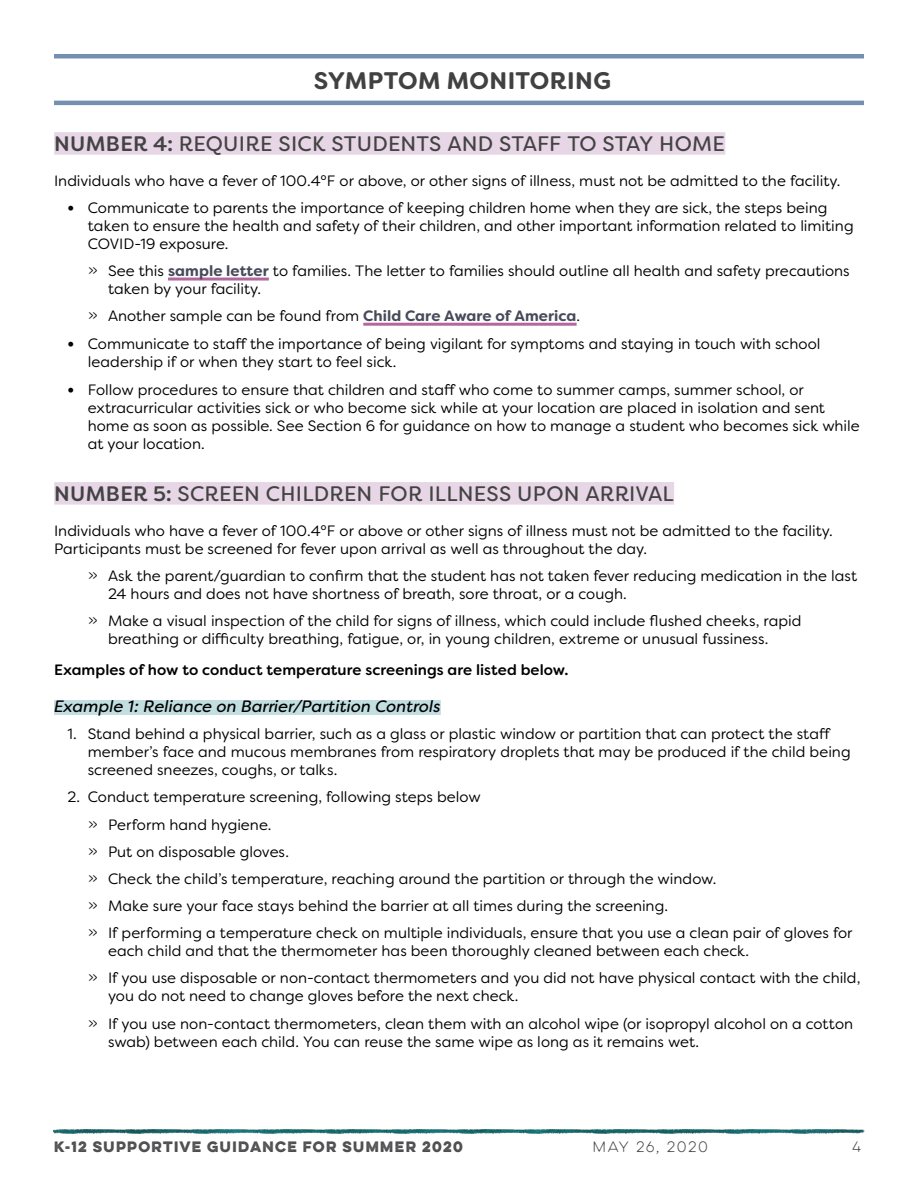
<style>
.page{position:relative;width:918px;height:1188px;background:#fff}
.page>*{position:absolute;margin:0;border:0;box-sizing:border-box;transform-origin:0 0}
.t1{font:700 24px "Filson Soft";letter-spacing:.02em;color:#414042}
.Subhead{font:21px "Filson Soft";letter-spacing:.01em;color:#434343}
.t2{font:italic 16.5px "Filson Soft";color:#000}
.Body{font:15px/18px "Filson Soft";color:#000}
.Body-2{font:500 15px "Filson Soft";letter-spacing:.005em;color:#000}
.t3{font:700 13.5px "Lulo One";letter-spacing:-.13em;color:#4d4d4f}
.t4{font:13.5px "Lulo One";letter-spacing:-.1em;color:#414042}
.s1{font-weight:500}
.s2{font-family:"Lulo One";font-weight:700}
.s3{font-family:"Lulo One"}
.s4{font-weight:700;color:#474a59}
</style>
<div class="page">
<img style="left:54px;top:1129px;width:810px;height:5px">
<hr style="left:54px;top:54px;width:810px;height:4px;background:#758fb1">
<hr style="left:54px;top:101px;width:810px;height:4px;background:#758fb1">
<div style="left:54px;top:132px;width:671px;height:23px;background:#e7d6e6"></div>
<hr style="left:168px;top:278px;width:101px;height:3px;background:#b167a0">
<hr style="left:363px;top:323px;width:214px;height:3px;background:#b167a0">
<div style="left:54px;top:482px;width:620px;height:23px;background:#e7d6e6"></div>
<div style="left:54px;top:700px;width:387px;height:15px;background:#c2dee1"></div>
<p class="t1" style="left:314px;top:65px;width:299px">SYMPTOM MONITORING</p>
<p class="Subhead" style="left:54px;top:130px;width:672px"><span class="s1">NUMBER 4:</span> REQUIRE SICK STUDENTS AND STAFF TO STAY HOME</p>
<p class="Body" style="left:54px;top:171px;width:788px">Individuals who have a fever of 100.4°F or above, or other signs of illness, must not be admitted to the facility.</p>
<p class="Body" style="left:88px;top:199px;width:767px;text-indent:-20px"><span class="s2">•</span> Communicate to parents the importance of keeping children home when they are sick, the steps being taken to ensure the health and safety of their children, and other important information related to limiting<br>COVID-19 exposure.</p>
<p class="Body" style="left:108px;top:262px;width:743px;text-indent:-20px"><span class="s3">»</span> See this <span class="s4">sample letter</span> to families. The letter to families should outline all health and safety precautions taken by your facility.</p>
<p class="Body" style="left:88px;top:307px;width:494px"><span class="s3">»</span> Another sample can be found from <span class="s4">Child Care Aware of America</span>.</p>
<p class="Body" style="left:88px;top:335px;width:734px;text-indent:-20px"><span class="s2">•</span> Communicate to staff the importance of being vigilant for symptoms and staying in touch with school leadership if or when they start to feel sick.</p>
<p class="Body" style="left:88px;top:380px;width:774px;text-indent:-20px"><span class="s2">•</span> Follow procedures to ensure that children and staff who come to summer camps, summer school, or extracurricular activities sick or who become sick while at your location are placed in isolation and sent home as soon as possible. See Section 6 for guidance on how to manage a student who becomes sick while at your location.</p>
<p class="Subhead" style="left:54px;top:480px;width:621px"><span class="s1">NUMBER 5:</span> SCREEN CHILDREN FOR ILLNESS UPON ARRIVAL</p>
<p class="Body" style="left:54px;top:521px;width:780px">Individuals who have a fever of 100.4°F or above or other signs of illness must not be admitted to the facility.<br>Participants must be screened for fever upon arrival as well as throughout the day.</p>
<p class="Body" style="left:108px;top:566px;width:751px;text-indent:-20px"><span class="s3">»</span> Ask the parent/guardian to confirm that the student has not taken fever reducing medication in the last<br>24 hours and does not have shortness of breath, sore throat, or a cough.</p>
<p class="Body" style="left:108px;top:612px;width:695px;text-indent:-20px"><span class="s3">»</span> Make a visual inspection of the child for signs of illness, which could include flushed cheeks, rapid breathing or difficulty breathing, fatigue, or, in young children, extreme or unusual fussiness.</p>
<p class="Body-2" style="left:54px;top:661px;width:516px">Examples of how to conduct temperature screenings are listed below.</p>
<p class="t2" style="left:54px;top:696px;width:388px">Example 1: Reliance on Barrier/Partition Controls</p>
<p class="Body" style="left:88px;top:725px;width:765px;text-indent:-20px">1. Stand behind a physical barrier, such as a glass or plastic window or partition that can protect the staff member’s face and mucous membranes from respiratory droplets that may be produced if the child being screened sneezes, coughs, or talks.</p>
<p class="Body" style="left:68px;top:788px;width:415px">2. Conduct temperature screening, following steps below</p>
<p class="Body" style="left:88px;top:815px;width:185px"><span class="s3">»</span> Perform hand hygiene.</p>
<p class="Body" style="left:88px;top:842px;width:203px"><span class="s3">»</span> Put on disposable gloves.</p>
<p class="Body" style="left:88px;top:870px;width:630px"><span class="s3">»</span> Check the child’s temperature, reaching around the partition or through the window.</p>
<p class="Body" style="left:88px;top:897px;width:582px"><span class="s3">»</span> Make sure your face stays behind the barrier at all times during the screening.</p>
<p class="Body" style="left:108px;top:924px;width:746px;text-indent:-20px"><span class="s3">»</span> If performing a temperature check on multiple individuals, ensure that you use a clean pair of gloves for each child and that the thermometer has been thoroughly cleaned between each check.</p>
<p class="Body" style="left:108px;top:969px;width:754px;text-indent:-20px"><span class="s3">»</span> If you use disposable or non-contact thermometers and you did not have physical contact with the child, you do not need to change gloves before the next check.</p>
<p class="Body" style="left:108px;top:1014px;width:747px;text-indent:-20px"><span class="s3">»</span> If you use non-contact thermometers, clean them with an alcohol wipe (or isopropyl alcohol on a cotton swab) between each child. You can reuse the same wipe as long as it remains wet.</p>
<p class="t3" style="left:54px;top:1137px;width:413px">K-12 SUPPORTIVE GUIDANCE FOR SUMMER 2020</p>
<p class="t4" style="left:592px;top:1138px;width:120px">MAY 26, 2020</p>
<p class="t4" style="left:852px;top:1138px;width:13px">4</p>
</div>
